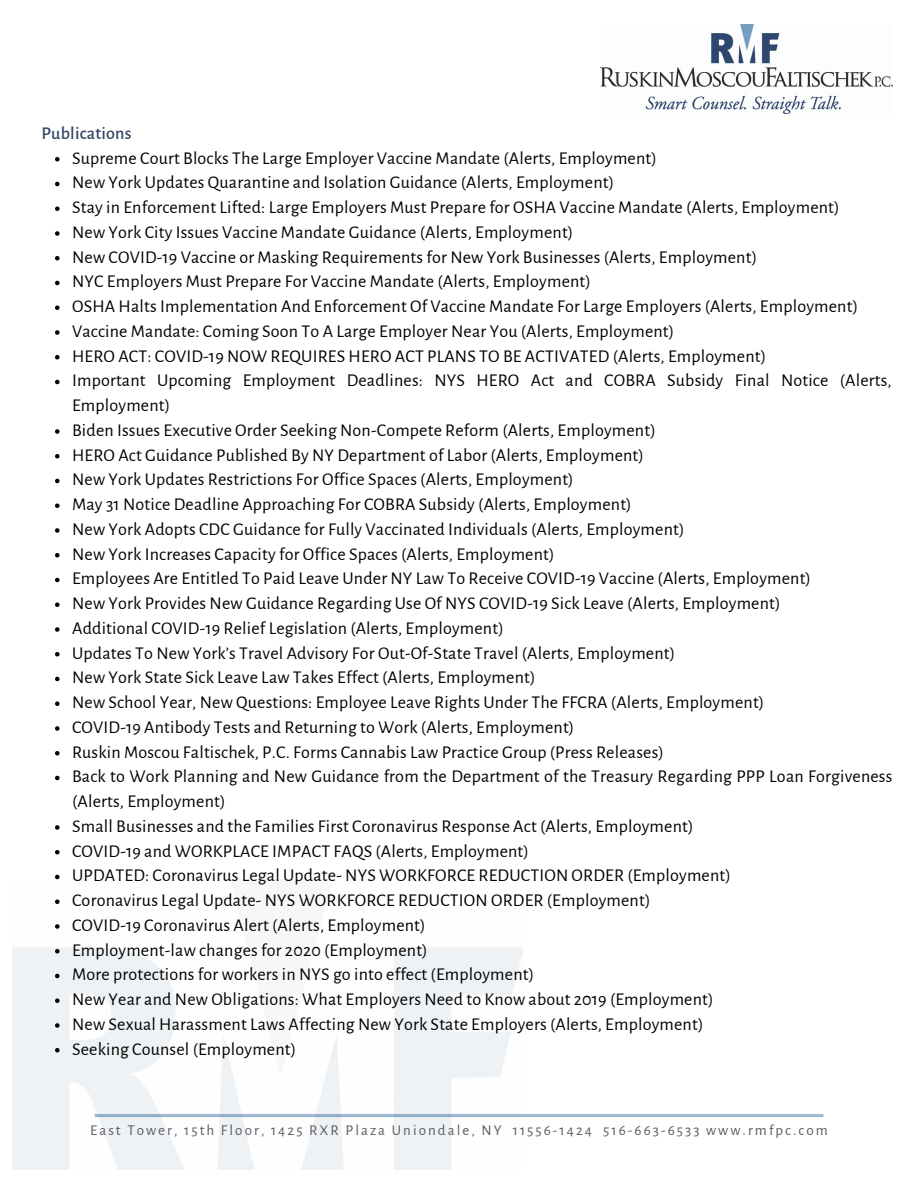
<style>
.page{position:relative;width:918px;height:1188px;background:#fff}
.page>*{position:absolute;margin:0;border:0;box-sizing:border-box;transform-origin:0 0}
.t1{font:18px/24.8px "Alegreya Sans";letter-spacing:.01em;color:#000}
.t2{font:500 18px "Alegreya Sans";letter-spacing:.01em;color:#324568}
.t3{font:15px "Alegreya Sans";letter-spacing:.135em;color:#5d5a62}
</style>
<div class="page">
<img style="left:600px;top:25px;width:293px;height:89px">
<svg style="left:95px;top:1114px;width:728px;height:3px;background:#9bb5cd"></svg>
<svg style="left:55px;top:157px;width:5px;height:4px"></svg>
<svg style="left:55px;top:182px;width:5px;height:4px"></svg>
<svg style="left:55px;top:206px;width:5px;height:5px"></svg>
<svg style="left:55px;top:231px;width:5px;height:5px"></svg>
<svg style="left:55px;top:256px;width:5px;height:4px"></svg>
<svg style="left:55px;top:281px;width:5px;height:4px"></svg>
<svg style="left:55px;top:305px;width:5px;height:5px"></svg>
<svg style="left:55px;top:330px;width:5px;height:5px"></svg>
<svg style="left:55px;top:355px;width:5px;height:4px"></svg>
<svg style="left:55px;top:380px;width:5px;height:4px"></svg>
<svg style="left:55px;top:429px;width:5px;height:5px"></svg>
<svg style="left:55px;top:454px;width:5px;height:4px"></svg>
<svg style="left:55px;top:479px;width:5px;height:4px"></svg>
<svg style="left:55px;top:503px;width:5px;height:5px"></svg>
<svg style="left:55px;top:528px;width:5px;height:5px"></svg>
<svg style="left:55px;top:553px;width:5px;height:4px"></svg>
<svg style="left:55px;top:578px;width:5px;height:4px"></svg>
<svg style="left:55px;top:602px;width:5px;height:5px"></svg>
<svg style="left:55px;top:627px;width:5px;height:5px"></svg>
<svg style="left:55px;top:652px;width:5px;height:4px"></svg>
<svg style="left:55px;top:677px;width:5px;height:4px"></svg>
<svg style="left:55px;top:701px;width:5px;height:5px"></svg>
<svg style="left:55px;top:726px;width:5px;height:5px"></svg>
<svg style="left:55px;top:751px;width:5px;height:4px"></svg>
<svg style="left:55px;top:776px;width:5px;height:4px"></svg>
<svg style="left:55px;top:825px;width:5px;height:5px"></svg>
<svg style="left:55px;top:850px;width:5px;height:4px"></svg>
<svg style="left:55px;top:875px;width:5px;height:4px"></svg>
<svg style="left:55px;top:899px;width:5px;height:5px"></svg>
<svg style="left:55px;top:924px;width:5px;height:5px"></svg>
<svg style="left:29px;top:946px;width:46px;height:18px"></svg>
<svg style="left:55px;top:974px;width:5px;height:4px"></svg>
<svg style="left:55px;top:998px;width:5px;height:5px"></svg>
<svg style="left:55px;top:1023px;width:5px;height:5px"></svg>
<div style="left:30px;top:1037px;width:46px;height:46px;background:#eef2f4"></div>
<p class="t2" style="left:42px;top:125px;width:92px">Publications</p>
<p class="t1" style="left:72px;top:146px;width:586px">Supreme Court Blocks The Large Employer Vaccine Mandate (Alerts, Employment)</p>
<p class="t1" style="left:72px;top:171px;width:544px">New York Updates Quarantine and Isolation Guidance (Alerts, Employment)</p>
<p class="t1" style="left:72px;top:195px;width:769px">Stay in Enforcement Lifted: Large Employers Must Prepare for OSHA Vaccine Mandate (Alerts, Employment)</p>
<p class="t1" style="left:72px;top:220px;width:503px">New York City Issues Vaccine Mandate Guidance (Alerts, Employment)</p>
<p class="t1" style="left:72px;top:245px;width:687px">New COVID-19 Vaccine or Masking Requirements for New York Businesses (Alerts, Employment)</p>
<p class="t1" style="left:72px;top:270px;width:520px">NYC Employers Must Prepare For Vaccine Mandate (Alerts, Employment)</p>
<p class="t1" style="left:72px;top:294px;width:788px">OSHA Halts Implementation And Enforcement Of Vaccine Mandate For Large Employers (Alerts, Employment)</p>
<p class="t1" style="left:72px;top:319px;width:604px">Vaccine Mandate: Coming Soon To A Large Employer Near You (Alerts, Employment)</p>
<p class="t1" style="left:72px;top:344px;width:696px">HERO ACT: COVID-19 NOW REQUIRES HERO ACT PLANS TO BE ACTIVATED (Alerts, Employment)</p>
<p class="t1" style="left:72px;top:369px;width:821px">Important Upcoming Employment Deadlines: NYS HERO Act and COBRA Subsidy Final Notice (Alerts,<br>Employment)</p>
<p class="t1" style="left:72px;top:418px;width:585px">Biden Issues Executive Order Seeking Non-Compete Reform (Alerts, Employment)</p>
<p class="t1" style="left:72px;top:443px;width:573px">HERO Act Guidance Published By NY Department of Labor (Alerts, Employment)</p>
<p class="t1" style="left:72px;top:468px;width:503px">New York Updates Restrictions For Office Spaces (Alerts, Employment)</p>
<p class="t1" style="left:72px;top:492px;width:561px">May 31 Notice Deadline Approaching For COBRA Subsidy (Alerts, Employment)</p>
<p class="t1" style="left:72px;top:517px;width:614px">New York Adopts CDC Guidance for Fully Vaccinated Individuals (Alerts, Employment)</p>
<p class="t1" style="left:72px;top:542px;width:484px">New York Increases Capacity for Office Spaces (Alerts, Employment)</p>
<p class="t1" style="left:72px;top:567px;width:741px">Employees Are Entitled To Paid Leave Under NY Law To Receive COVID-19 Vaccine (Alerts, Employment)</p>
<p class="t1" style="left:72px;top:591px;width:710px">New York Provides New Guidance Regarding Use Of NYS COVID-19 Sick Leave (Alerts, Employment)</p>
<p class="t1" style="left:72px;top:616px;width:433px">Additional COVID-19 Relief Legislation (Alerts, Employment)</p>
<p class="t1" style="left:72px;top:641px;width:605px">Updates To New York’s Travel Advisory For Out-Of-State Travel (Alerts, Employment)</p>
<p class="t1" style="left:72px;top:666px;width:465px">New York State Sick Leave Law Takes Effect (Alerts, Employment)</p>
<p class="t1" style="left:72px;top:690px;width:694px">New School Year, New Questions: Employee Leave Rights Under The FFCRA (Alerts, Employment)</p>
<p class="t1" style="left:72px;top:715px;width:504px">COVID-19 Antibody Tests and Returning to Work (Alerts, Employment)</p>
<p class="t1" style="left:72px;top:740px;width:593px">Ruskin Moscou Faltischek, P.C. Forms Cannabis Law Practice Group (Press Releases)</p>
<p class="t1" style="left:72px;top:765px;width:822px">Back to Work Planning and New Guidance from the Department of the Treasury Regarding PPP Loan Forgiveness (Alerts, Employment)</p>
<p class="t1" style="left:72px;top:814px;width:623px">Small Businesses and the Families First Coronavirus Response Act (Alerts, Employment)</p>
<p class="t1" style="left:72px;top:839px;width:458px">COVID-19 and WORKPLACE IMPACT FAQS (Alerts, Employment)</p>
<p class="t1" style="left:72px;top:864px;width:660px">UPDATED: Coronavirus Legal Update- NYS WORKFORCE REDUCTION ORDER (Employment)</p>
<p class="t1" style="left:72px;top:888px;width:580px">Coronavirus Legal Update- NYS WORKFORCE REDUCTION ORDER (Employment)</p>
<p class="t1" style="left:72px;top:913px;width:355px">COVID-19 Coronavirus Alert (Alerts, Employment)</p>
<p class="t1" style="left:72px;top:938px;width:357px">Employment-law changes for 2020 (Employment)</p>
<p class="t1" style="left:72px;top:963px;width:464px">More protections for workers in NYS go into effect (Employment)</p>
<p class="t1" style="left:72px;top:987px;width:643px">New Year and New Obligations: What Employers Need to Know about 2019 (Employment)</p>
<p class="t1" style="left:72px;top:1012px;width:633px">New Sexual Harassment Laws Affecting New York State Employers (Alerts, Employment)</p>
<p class="t1" style="left:72px;top:1037px;width:226px">Seeking Counsel (Employment)</p>
<p class="t3" style="left:90px;top:1123px;width:739px">East Tower, 15th Floor, 1425 RXR Plaza Uniondale, NY 11556-1424 516-663-6533 www.rmfpc.com</p>
</div>
